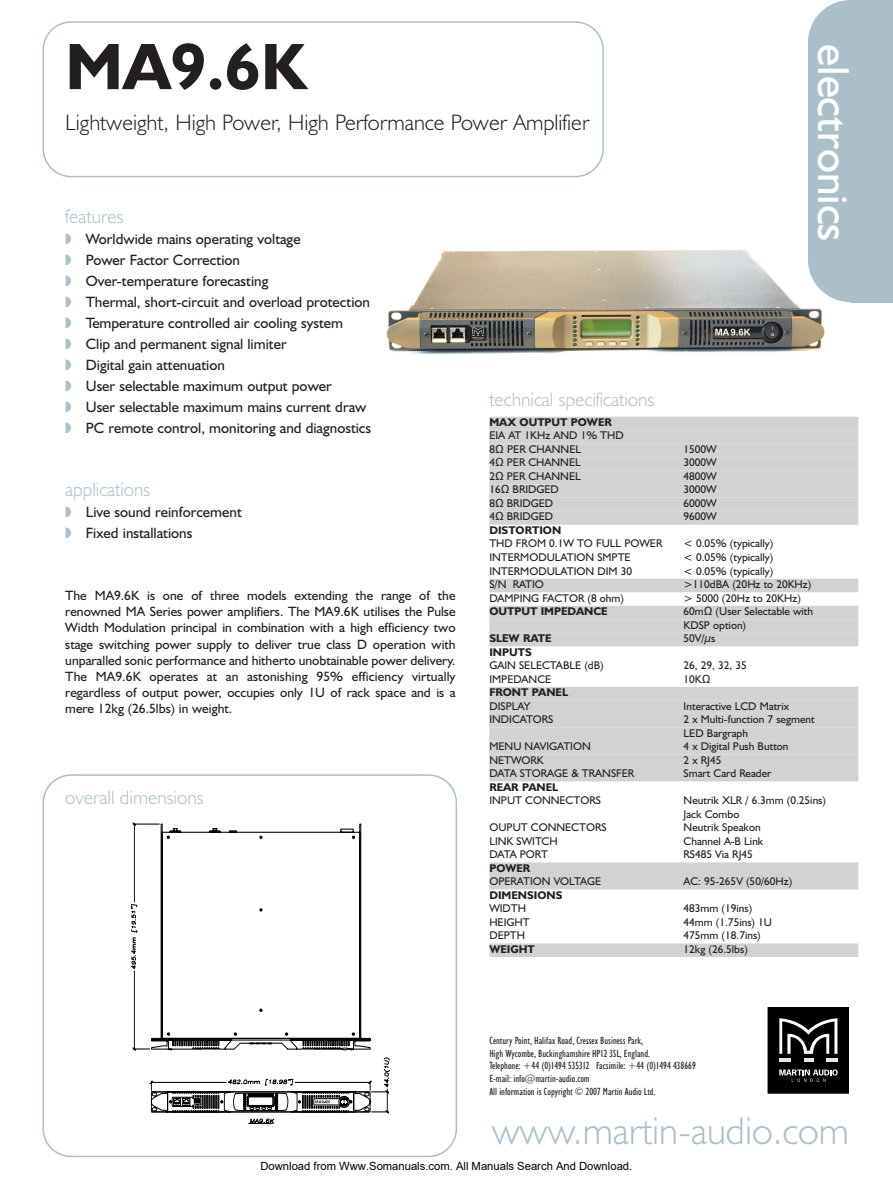
<style>
.page{position:relative;width:893px;height:1187px;background:#fff}
.page>*{position:absolute;margin:0;border:0;box-sizing:border-box;transform-origin:0 0}
.t1{font:700 66px "Humanist 521 BT";color:#231f20}
.t2{font:45px "Humanist 521 BT";color:#fff}
.t3{font:300 39px "Humanist 521 BT";color:#acbfc9}
.t4{font:300 22.5px "Humanist 521 BT";color:#231f20}
.t5{font:300 19.5px "Humanist 521 BT";color:#acbfc9}
.t6{font:15px/21px "Humanist 521 BT";color:#231f20}
.t7{font:13.5px/16.2px "Humanist 521 BT";color:#231f20;text-align:justify}
.t8{font:11.25px/13.5px "Humanist 521 BT";color:#231f20}
.t9{font:700 11.25px "Humanist 521 BT";color:#231f20}
.t10{font:11.25px "Arial";color:#000}
.t11{font:condensed 10.5px/12.6px "Humanist 521 BT";color:#231f20}
.s1{color:#acbfc9}
.s2{font-family:"Arial"}
</style>
<div class="page">
<img style="left:386px;top:250px;width:442px;height:104px">
<div style="left:768px;top:1006px;width:81px;height:87px;background:#000"></div>
<svg style="left:779px;top:1018px;width:58px;height:43px"></svg>
<svg style="left:779px;top:1069px;width:59px;height:12px"></svg>
<div style="left:766px;top:1005px;width:84px;height:89px;border:1px solid #fff"></div>
<svg style="left:43px;top:21px;width:561px;height:156px"></svg>
<svg style="left:43px;top:774px;width:414px;height:383px"></svg>
<div style="left:489px;top:416px;width:369px;height:14px;background:#d1d2d4"></div>
<div style="left:489px;top:430px;width:369px;height:13px;background:#d1d2d4"></div>
<div style="left:489px;top:443px;width:369px;height:14px;background:#d1d2d4"></div>
<div style="left:489px;top:457px;width:369px;height:13px;background:#d1d2d4"></div>
<div style="left:489px;top:470px;width:369px;height:14px;background:#d1d2d4"></div>
<div style="left:489px;top:484px;width:369px;height:13px;background:#d1d2d4"></div>
<div style="left:489px;top:497px;width:369px;height:14px;background:#d1d2d4"></div>
<div style="left:489px;top:511px;width:369px;height:13px;background:#d1d2d4"></div>
<div style="left:489px;top:578px;width:369px;height:14px;background:#d1d2d4"></div>
<div style="left:489px;top:605px;width:369px;height:14px;background:#d1d2d4"></div>
<div style="left:489px;top:619px;width:369px;height:13px;background:#d1d2d4"></div>
<div style="left:489px;top:632px;width:369px;height:14px;background:#d1d2d4"></div>
<div style="left:489px;top:686px;width:369px;height:14px;background:#d1d2d4"></div>
<div style="left:489px;top:700px;width:369px;height:13px;background:#d1d2d4"></div>
<div style="left:489px;top:713px;width:369px;height:14px;background:#d1d2d4"></div>
<div style="left:489px;top:727px;width:369px;height:13px;background:#d1d2d4"></div>
<div style="left:489px;top:740px;width:369px;height:14px;background:#d1d2d4"></div>
<div style="left:489px;top:754px;width:369px;height:13px;background:#d1d2d4"></div>
<div style="left:489px;top:767px;width:369px;height:14px;background:#d1d2d4"></div>
<div style="left:489px;top:862px;width:369px;height:13px;background:#d1d2d4"></div>
<div style="left:489px;top:875px;width:369px;height:14px;background:#d1d2d4"></div>
<div style="left:489px;top:943px;width:369px;height:13px;background:#d1d2d4"></div>
<div style="left:850px;top:0;width:43px;height:302px;background:#acbfc9"></div>
<div style="left:808px;top:0;width:85px;height:302px;background:#acbfc9;border-radius:43px"></div>
<h1 class="t1" style="left:65px;top:43px;width:243px">MA9.6K</h1>
<h3 class="t4" style="left:65px;top:114px;width:526px">Lightweight, High Power, High Performance Power Amplifier</h3>
<h3 class="t5" style="left:65px;top:210px;width:60px">features</h3>
<p class="t6" style="left:65px;top:230px;width:307px"><span class="s1">◗</span> Worldwide mains operating voltage<br><span class="s1">◗</span> Power Factor Correction<br><span class="s1">◗</span> Over-temperature forecasting<br><span class="s1">◗</span> Thermal, short-circuit and overload protection <span class="s1">◗</span> Temperature controlled air cooling system<br><span class="s1">◗</span> Clip and permanent signal limiter<br><span class="s1">◗</span> Digital gain attenuation<br><span class="s1">◗</span> User selectable maximum output power<br><span class="s1">◗</span> User selectable maximum mains current draw <span class="s1">◗</span> PC remote control, monitoring and diagnostics</p>
<h3 class="t5" style="left:489px;top:393px;width:166px">technical specifications</h3>
<p class="t9" style="left:489px;top:418px;width:124px">MAX OUTPUT POWER</p>
<p class="t8" style="left:489px;top:430px;width:136px">EIA AT 1KHz AND 1% THD<br>8<span class="s2">Ω</span> PER CHANNEL</p>
<p class="t8" style="left:684px;top:443px;width:35px">1500W</p>
<h2 class="t2" style="left:849px;top:44px;width:199px;rotate:90deg">electronics</h2>
<h3 class="t5" style="left:65px;top:483px;width:87px">applications</h3>
<h3 class="t6" style="left:65px;top:503px;width:178px"><span class="s1">◗</span> Live sound reinforcement <span class="s1">◗</span> Fixed installations</h3>
<p class="t7" style="left:65px;top:588px;width:392px">The MA9.6K is one of three models extending the range of the renowned MA Series power amplifiers. The MA9.6K utilises the Pulse Width Modulation principal in combination with a high efficiency two stage switching power supply to deliver true class D operation with unparalled sonic performance and hitherto unobtainable power delivery.<br>The MA9.6K operates at an astonishing 95% efficiency virtually regardless of output power, occupies only 1U of rack space and is a mere 12kg (26.5lbs) in weight.</p>
<h3 class="t5" style="left:65px;top:790px;width:140px">overall dimensions</h3>
<p class="t8" style="left:489px;top:457px;width:93px">4<span class="s2">Ω</span> PER CHANNEL</p>
<p class="t8" style="left:684px;top:457px;width:35px">3000W</p>
<p class="t8" style="left:489px;top:470px;width:93px">2<span class="s2">Ω</span> PER CHANNEL</p>
<p class="t8" style="left:684px;top:470px;width:35px">4800W</p>
<p class="t8" style="left:489px;top:484px;width:71px">16<span class="s2">Ω</span> BRIDGED</p>
<p class="t8" style="left:684px;top:484px;width:35px">3000W</p>
<p class="t8" style="left:489px;top:497px;width:65px">8<span class="s2">Ω</span> BRIDGED</p>
<p class="t8" style="left:684px;top:497px;width:35px">6000W</p>
<p class="t8" style="left:489px;top:511px;width:65px">4<span class="s2">Ω</span> BRIDGED</p>
<p class="t8" style="left:684px;top:511px;width:35px">9600W</p>
<p class="t9" style="left:489px;top:526px;width:73px">DISTORTION</p>
<p class="t8" style="left:489px;top:538px;width:175px">THD FROM 0.1W TO FULL POWER</p>
<p class="t8" style="left:684px;top:538px;width:91px">&lt; 0.05% (typically)</p>
<p class="t8" style="left:489px;top:551px;width:143px">INTERMODULATION SMPTE</p>
<p class="t8" style="left:684px;top:551px;width:91px">&lt; 0.05% (typically)</p>
<p class="t8" style="left:489px;top:565px;width:144px">INTERMODULATION DIM 30</p>
<p class="t8" style="left:684px;top:565px;width:91px">&lt; 0.05% (typically)</p>
<p class="t8" style="left:489px;top:578px;width:56px">S/N RATIO</p>
<p class="t8" style="left:684px;top:578px;width:129px">&gt;110dBA (20Hz to 20KHz)</p>
<p class="t8" style="left:489px;top:592px;width:136px">DAMPING FACTOR (8 ohm)</p>
<p class="t8" style="left:684px;top:592px;width:119px">&gt; 5000 (20Hz to 20KHz)</p>
<p class="t9" style="left:489px;top:607px;width:120px">OUTPUT IMPEDANCE</p>
<p class="t8" style="left:684px;top:605px;width:131px">60m<span class="s2">Ω</span> (User Selectable with<br>KDSP option)</p>
<p class="t9" style="left:489px;top:634px;width:64px">SLEW RATE</p>
<p class="t8" style="left:684px;top:632px;width:33px">50V/µs</p>
<p class="t9" style="left:489px;top:647px;width:44px">INPUTS</p>
<p class="t8" style="left:489px;top:659px;width:116px">GAIN SELECTABLE (dB)</p>
<p class="t8" style="left:684px;top:659px;width:65px">26, 29, 32, 35</p>
<p class="t8" style="left:489px;top:673px;width:63px">IMPEDANCE</p>
<p class="t8" style="left:684px;top:673px;width:28px">10K<span class="s2">Ω</span></p>
<p class="t9" style="left:489px;top:688px;width:80px">FRONT PANEL</p>
<p class="t8" style="left:489px;top:700px;width:43px">DISPLAY</p>
<p class="t8" style="left:684px;top:700px;width:107px">Interactive LCD Matrix</p>
<p class="t8" style="left:489px;top:713px;width:66px">INDICATORS</p>
<p class="t8" style="left:684px;top:713px;width:133px">2 x Multi-function 7 segment<br>LED Bargraph</p>
<p class="t8" style="left:489px;top:740px;width:103px">MENU NAVIGATION</p>
<p class="t8" style="left:684px;top:740px;width:107px">4 x Digital Push Button</p>
<p class="t8" style="left:489px;top:754px;width:56px">NETWORK</p>
<p class="t8" style="left:684px;top:754px;width:39px">2 x RJ45</p>
<p class="t8" style="left:489px;top:767px;width:146px">DATA STORAGE &amp; TRANSFER</p>
<p class="t8" style="left:684px;top:767px;width:89px">Smart Card Reader</p>
<p class="t9" style="left:489px;top:782px;width:70px">REAR PANEL</p>
<p class="t8" style="left:489px;top:794px;width:113px">INPUT CONNECTORS</p>
<p class="t8" style="left:684px;top:794px;width:144px">Neutrik XLR / 6.3mm (0.25ins)<br>Jack Combo</p>
<p class="t8" style="left:489px;top:821px;width:119px">OUPUT CONNECTORS</p>
<p class="t8" style="left:684px;top:821px;width:79px">Neutrik Speakon</p>
<p class="t8" style="left:489px;top:835px;width:70px">LINK SWITCH</p>
<p class="t8" style="left:684px;top:835px;width:81px">Channel A-B Link</p>
<p class="t8" style="left:489px;top:848px;width:60px">DATA PORT</p>
<p class="t8" style="left:684px;top:848px;width:71px">RS485 Via RJ45</p>
<p class="t9" style="left:489px;top:863px;width:42px">POWER</p>
<p class="t8" style="left:489px;top:875px;width:113px">OPERATION VOLTAGE</p>
<p class="t8" style="left:684px;top:875px;width:110px">AC: 95-265V (50/60Hz)</p>
<p class="t9" style="left:489px;top:890px;width:75px">DIMENSIONS</p>
<p class="t8" style="left:489px;top:902px;width:38px">WIDTH</p>
<p class="t8" style="left:684px;top:902px;width:70px">483mm (19ins)</p>
<p class="t8" style="left:489px;top:916px;width:42px">HEIGHT</p>
<p class="t8" style="left:684px;top:916px;width:90px">44mm (1.75ins) 1U</p>
<p class="t8" style="left:489px;top:929px;width:37px">DEPTH</p>
<p class="t8" style="left:684px;top:929px;width:79px">475mm (18.7ins)</p>
<p class="t9" style="left:489px;top:944px;width:47px">WEIGHT</p>
<p class="t8" style="left:684px;top:943px;width:66px">12kg (26.5lbs)</p>
<p class="t11" style="left:489px;top:1035px;width:208px">Century Point, Halifax Road, Cressex Business Park,<br>High Wycombe, Buckinghamshire HP12 3SL, England.<br>Telephone: +44 (0)1494 535312 Facsimile: +44 (0)1494 438669<br>E-mail: info@martin-audio.com<br>All information is Copyright © 2007 Martin Audio Ltd.</p>
<h3 class="t3" style="left:492px;top:1116px;width:358px">www.martin-audio.com</h3>
<p class="t10" style="left:260px;top:1159px;width:373px">Download from Www.Somanuals.com. All Manuals Search And Download.</p>
</div>
